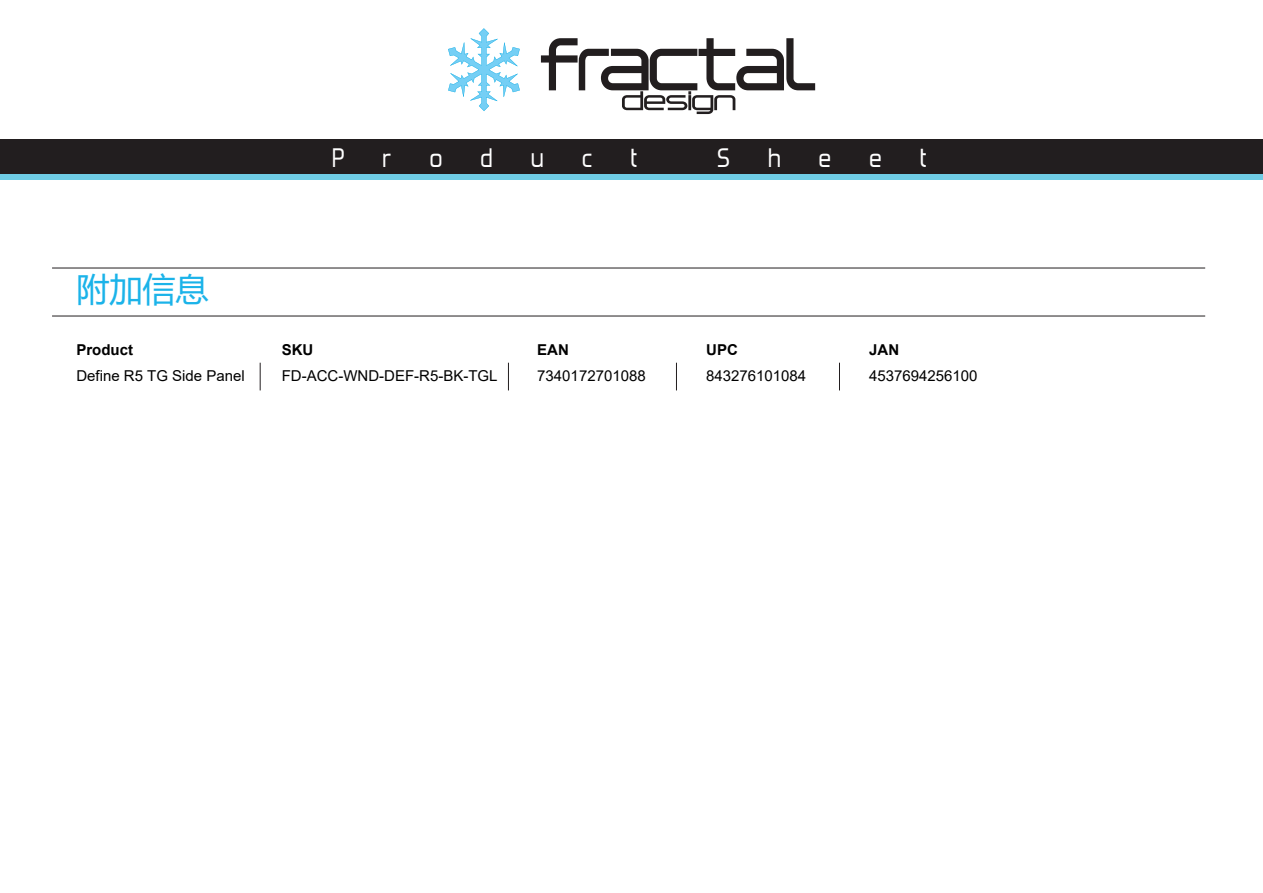
<style>
.page{position:relative;width:1263px;height:893px;background:#fff}
.page>*{position:absolute;margin:0;border:0;box-sizing:border-box;transform-origin:0 0}
.t1{font:33px "Microsoft Ya Hei";color:#1bb3e9}
.t2{font:31.5px "Forgotten Futurist";letter-spacing:1.2em;color:#fff}
.t3{font:15px "Arial";color:#000}
.t4{font:700 15px "Arial";color:#000}
</style>
<div class="page">
<div style="left:0;top:167px;width:1263px;height:13px;background:#6fcce5"></div>
<div style="left:0;top:140px;width:1263px;height:34px;background:#221e1f"></div>
<svg style="left:541px;top:38px;width:274px;height:76px"></svg>
<svg style="left:448px;top:28px;width:72px;height:83px"></svg>
<hr style="left:52px;top:268px;width:1153px;height:1px;background:#221e1f">
<hr style="left:52px;top:316px;width:1153px;height:1px;background:#221e1f">
<svg style="left:260px;top:363px;width:1px;height:27px"></svg>
<svg style="left:508px;top:363px;width:1px;height:27px"></svg>
<svg style="left:676px;top:363px;width:1px;height:27px"></svg>
<svg style="left:839px;top:363px;width:1px;height:27px"></svg>
<h2 class="t2" style="left:332px;top:144px;width:307px">Product</h2>
<h2 class="t2" style="left:717px;top:144px;width:211px">Sheet</h2>
<h1 class="t1" style="left:76px;top:267px;width:134px">附加信息</h1>
<p class="t4" style="left:76px;top:339px;width:58px">Product</p>
<p class="t3" style="left:76px;top:365px;width:170px">Define R5 TG Side Panel</p>
<p class="t4" style="left:282px;top:339px;width:33px">SKU</p>
<p class="t3" style="left:282px;top:365px;width:217px">FD-ACC-WND-DEF-R5-BK-TGL</p>
<p class="t4" style="left:537px;top:339px;width:33px">EAN</p>
<p class="t3" style="left:537px;top:365px;width:110px">7340172701088</p>
<p class="t4" style="left:706px;top:339px;width:33px">UPC</p>
<p class="t3" style="left:706px;top:365px;width:102px">843276101084</p>
<p class="t4" style="left:869px;top:339px;width:32px">JAN</p>
<p class="t3" style="left:869px;top:365px;width:110px">4537694256100</p>
</div>
